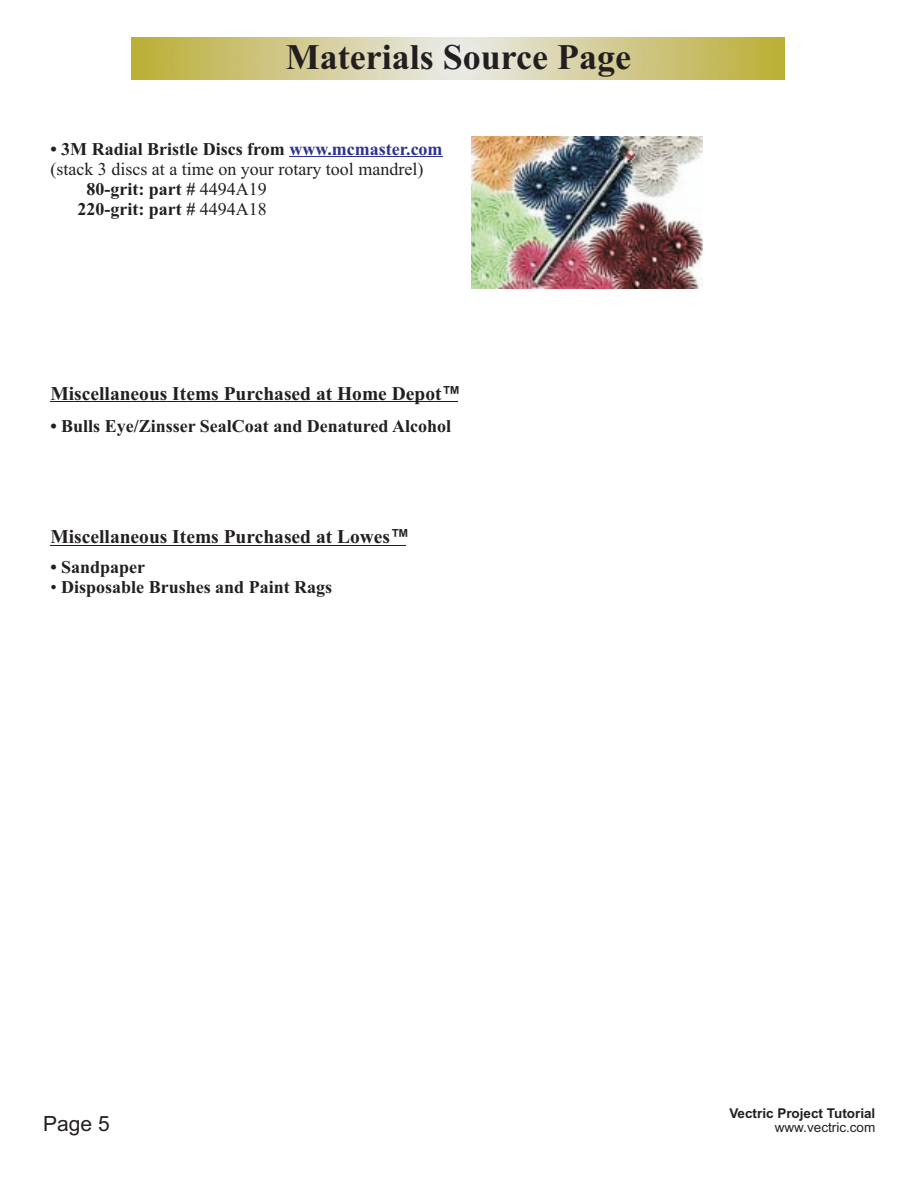
<style>
.page{position:relative;width:918px;height:1188px;background:#fff}
.page>*{position:absolute;margin:0;border:0;box-sizing:border-box;transform-origin:0 0}
.t1{font:700 36px "Times New Roman";color:#231f20}
.t2{font:21px "Arial";color:#231f20}
.t3{font:700 19.5px "Times New Roman";color:#231f20}
.t4{font:700 18px "Times New Roman";color:#231f20}
.t5{font:18px "Times New Roman";color:#231f20}
.t6{font:700 13.5px "Arial";color:#231f20}
.t7{font:13.5px "Arial";color:#231f20}
.s1{color:#2d3291}
.s2{font-weight:400}
.s3{font-family:"Arial"}
</style>
<div class="page">
<svg style="left:131px;top:38px;width:654px;height:41px;background:#d2ca8e"></svg>
<hr style="left:289px;top:156px;width:154px;height:1px;background:#2d3291">
<img style="left:472px;top:137px;width:231px;height:151px">
<hr style="left:50px;top:545px;width:356px;height:1px;background:#231f20">
<hr style="left:50px;top:401px;width:408px;height:1px;background:#231f20">
<h1 class="t1" style="left:286px;top:45px;width:347px">Materials Source Page</h1>
<p class="t4" style="left:50px;top:143px;width:394px">• 3M Radial Bristle Discs from <span class="s1">www.mcmaster.com</span></p>
<p class="t5" style="left:50px;top:162px;width:374px">(stack 3 discs at a time on your rotary tool mandrel)</p>
<p class="t4" style="left:86px;top:183px;width:182px">80-grit: part # <span class="s2">4494A19</span></p>
<p class="t4" style="left:77px;top:202px;width:191px">220-grit: part # <span class="s2">4494A18</span></p>
<p class="t3" style="left:50px;top:386px;width:412px">Miscellaneous Items Purchased at Home Depot<span class="s3">™</span></p>
<p class="t4" style="left:50px;top:420px;width:402px">• Bulls Eye/Zinsser SealCoat and Denatured Alcohol</p>
<p class="t3" style="left:50px;top:530px;width:361px">Miscellaneous Items Purchased at Lowes<span class="s3">™</span></p>
<p class="t4" style="left:50px;top:561px;width:96px">• Sandpaper</p>
<p class="t4" style="left:50px;top:581px;width:283px"><span class="s2">•</span> Disposable Brushes and Paint Rags</p>
<p class="t2" style="left:43px;top:1115px;width:68px">Page 5</p>
<p class="t6" style="left:729px;top:1108px;width:148px">Vectric Project Tutorial</p>
<p class="t7" style="left:775px;top:1122px;width:102px">www.vectric.com</p>
</div>
